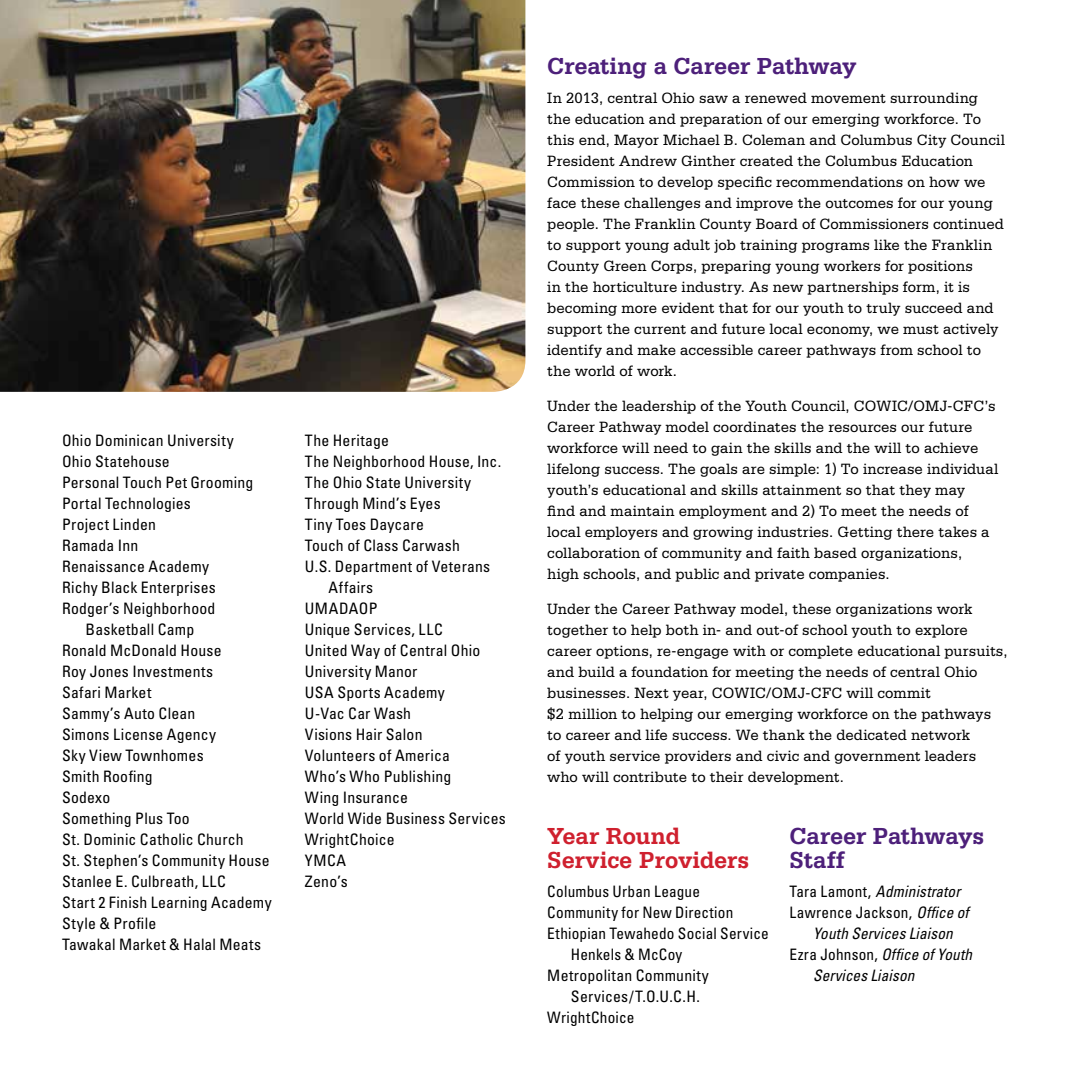
<style>
.page{position:relative;width:1071px;height:1071px;background:#fff}
.page>*{position:absolute;margin:0;border:0;box-sizing:border-box;transform-origin:0 0}
.t1{font:700 24.5px/24.5px "Serifa";letter-spacing:-.01em;color:#4d207a}
.t2{font:700 24.5px/24.5px "Serifa";letter-spacing:-.01em;color:#cf202e}
.t3{font:15.75px/21px "Serifa";letter-spacing:.005em;color:#000;scale:.95 1}
.t4{font:condensed 15.75px "Univers";letter-spacing:.015em;color:#000}
.t5{font:italic condensed 15.75px "Univers";letter-spacing:.01em;color:#000}
.s1{font-style:normal}
.s2{font-style:italic}
</style>
<div class="page">
<img style="left:0;top:0;width:525px;height:392px">
<p class="t4" style="left:62px;top:431px;width:173px">Ohio Dominican University</p>
<p class="t4" style="left:62px;top:452px;width:109px">Ohio Statehouse</p>
<p class="t4" style="left:62px;top:473px;width:193px">Personal Touch Pet Grooming</p>
<p class="t4" style="left:62px;top:494px;width:130px">Portal Technologies</p>
<p class="t4" style="left:62px;top:515px;width:95px">Project Linden</p>
<p class="t4" style="left:62px;top:536px;width:78px">Ramada Inn</p>
<p class="t4" style="left:62px;top:557px;width:149px">Renaissance Academy</p>
<p class="t4" style="left:62px;top:578px;width:155px">Richy Black Enterprises</p>
<p class="t4" style="left:62px;top:599px;width:155px">Rodger’s Neighborhood</p>
<p class="t4" style="left:86px;top:620px;width:110px">Basketball Camp</p>
<p class="t4" style="left:62px;top:641px;width:161px">Ronald McDonald House</p>
<p class="t4" style="left:62px;top:662px;width:153px">Roy Jones Investments</p>
<p class="t4" style="left:62px;top:683px;width:91px">Safari Market</p>
<p class="t4" style="left:62px;top:704px;width:135px">Sammy’s Auto Clean</p>
<p class="t4" style="left:62px;top:725px;width:155px">Simons License Agency</p>
<p class="t4" style="left:62px;top:745px;width:143px">Sky View Townhomes</p>
<p class="t4" style="left:62px;top:766px;width:92px">Smith Roofing</p>
<p class="t4" style="left:62px;top:787px;width:50px">Sodexo</p>
<p class="t4" style="left:62px;top:808px;width:129px">Something Plus Too</p>
<p class="t4" style="left:62px;top:829px;width:183px">St. Dominic Catholic Church</p>
<p class="t4" style="left:62px;top:850px;width:209px">St. Stephen’s Community House</p>
<p class="t4" style="left:62px;top:871px;width:165px">Stanlee E. Culbreath, LLC</p>
<p class="t4" style="left:62px;top:892px;width:211px">Start 2 Finish Learning Academy</p>
<p class="t4" style="left:62px;top:913px;width:96px">Style &amp; Profile</p>
<p class="t4" style="left:62px;top:934px;width:201px">Tawakal Market &amp; Halal Meats</p>
<p class="t4" style="left:305px;top:430px;width:86px">The Heritage</p>
<p class="t4" style="left:305px;top:451px;width:198px">The Neighborhood House, Inc.</p>
<p class="t4" style="left:305px;top:472px;width:168px">The Ohio State University</p>
<p class="t4" style="left:305px;top:493px;width:137px">Through Mind’s Eyes</p>
<p class="t4" style="left:305px;top:514px;width:120px">Tiny Toes Daycare</p>
<p class="t4" style="left:305px;top:535px;width:157px">Touch of Class Carwash</p>
<p class="t4" style="left:305px;top:556px;width:187px">U.S. Department of Veterans</p>
<p class="t4" style="left:329px;top:577px;width:46px">Affairs</p>
<p class="t4" style="left:305px;top:598px;width:74px">UMADAOP</p>
<p class="t4" style="left:305px;top:619px;width:139px">Unique Services, LLC</p>
<p class="t4" style="left:305px;top:640px;width:177px">United Way of Central Ohio</p>
<p class="t4" style="left:305px;top:661px;width:114px">University Manor</p>
<p class="t4" style="left:305px;top:682px;width:141px">USA Sports Academy</p>
<p class="t4" style="left:305px;top:703px;width:108px">U-Vac Car Wash</p>
<p class="t4" style="left:305px;top:724px;width:119px">Visions Hair Salon</p>
<p class="t4" style="left:305px;top:745px;width:147px">Volunteers of America</p>
<p class="t4" style="left:305px;top:766px;width:148px">Who’s Who Publishing</p>
<p class="t4" style="left:305px;top:787px;width:105px">Wing Insurance</p>
<p class="t4" style="left:305px;top:808px;width:202px">World Wide Business Services</p>
<p class="t4" style="left:305px;top:829px;width:91px">WrightChoice</p>
<p class="t4" style="left:305px;top:850px;width:43px">YMCA</p>
<p class="t4" style="left:305px;top:871px;width:44px">Zeno’s</p>
<h1 class="t1" style="left:547px;top:53px;width:311px">Creating a Career Pathway</h1>
<p class="t3" style="left:547px;top:87px;width:483px">In 2013, central Ohio saw a renewed movement surrounding the education and preparation of our emerging workforce. To this end, Mayor Michael B. Coleman and Columbus City Council President Andrew Ginther created the Columbus Education Commission to develop specific recommendations on how we face these challenges and improve the outcomes for our young people. The Franklin County Board of Commissioners continued to support young adult job training programs like the Franklin County Green Corps, preparing young workers for positions<br>in the horticulture industry. As new partnerships form, it is becoming more evident that for our youth to truly succeed and support the current and future local economy, we must actively identify and make accessible career pathways from school to the world of work.</p>
<p class="t3" style="left:547px;top:395px;width:476px">Under the leadership of the Youth Council, COWIC/OMJ-CFC’s Career Pathway model coordinates the resources our future workforce will need to gain the skills and the will to achieve lifelong success. The goals are simple: 1) To increase individual youth’s educational and skills attainment so that they may<br>find and maintain employment and 2) To meet the needs of local employers and growing industries. Getting there takes a collaboration of community and faith based organizations,<br>high schools, and public and private companies.</p>
<p class="t3" style="left:547px;top:598px;width:486px">Under the Career Pathway model, these organizations work together to help both in- and out-of school youth to explore career options, re-engage with or complete educational pursuits, and build a foundation for meeting the needs of central Ohio businesses. Next year, COWIC/OMJ-CFC will commit<br>$2 million to helping our emerging workforce on the pathways to career and life success. We thank the dedicated network<br>of youth service providers and civic and government leaders who will contribute to their development.</p>
<h1 class="t2" style="left:547px;top:823px;width:204px">Year Round<br>Service Providers</h1>
<p class="t4" style="left:547px;top:882px;width:154px">Columbus Urban League</p>
<p class="t4" style="left:547px;top:903px;width:188px">Community for New Direction</p>
<p class="t4" style="left:547px;top:924px;width:223px">Ethiopian Tewahedo Social Service</p>
<p class="t4" style="left:571px;top:945px;width:113px">Henkels &amp; McCoy</p>
<p class="t4" style="left:547px;top:966px;width:163px">Metropolitan Community</p>
<p class="t4" style="left:571px;top:987px;width:131px">Services/T.O.U.C.H.</p>
<p class="t4" style="left:547px;top:1008px;width:89px">WrightChoice</p>
<h1 class="t1" style="left:789px;top:823px;width:196px">Career Pathways<br>Staff</h1>
<p class="t5" style="left:789px;top:882px;width:173px"><span class="s1">Tara Lamont,</span> Administrator</p>
<p class="t4" style="left:789px;top:903px;width:181px">Lawrence Jackson, <span class="s2">Office of</span></p>
<p class="t5" style="left:813px;top:924px;width:141px">Youth Services Liaison</p>
<p class="t5" style="left:789px;top:945px;width:184px"><span class="s1">Ezra Johnson,</span> Office of Youth</p>
<p class="t5" style="left:813px;top:966px;width:103px">Services Liaison</p>
</div>
